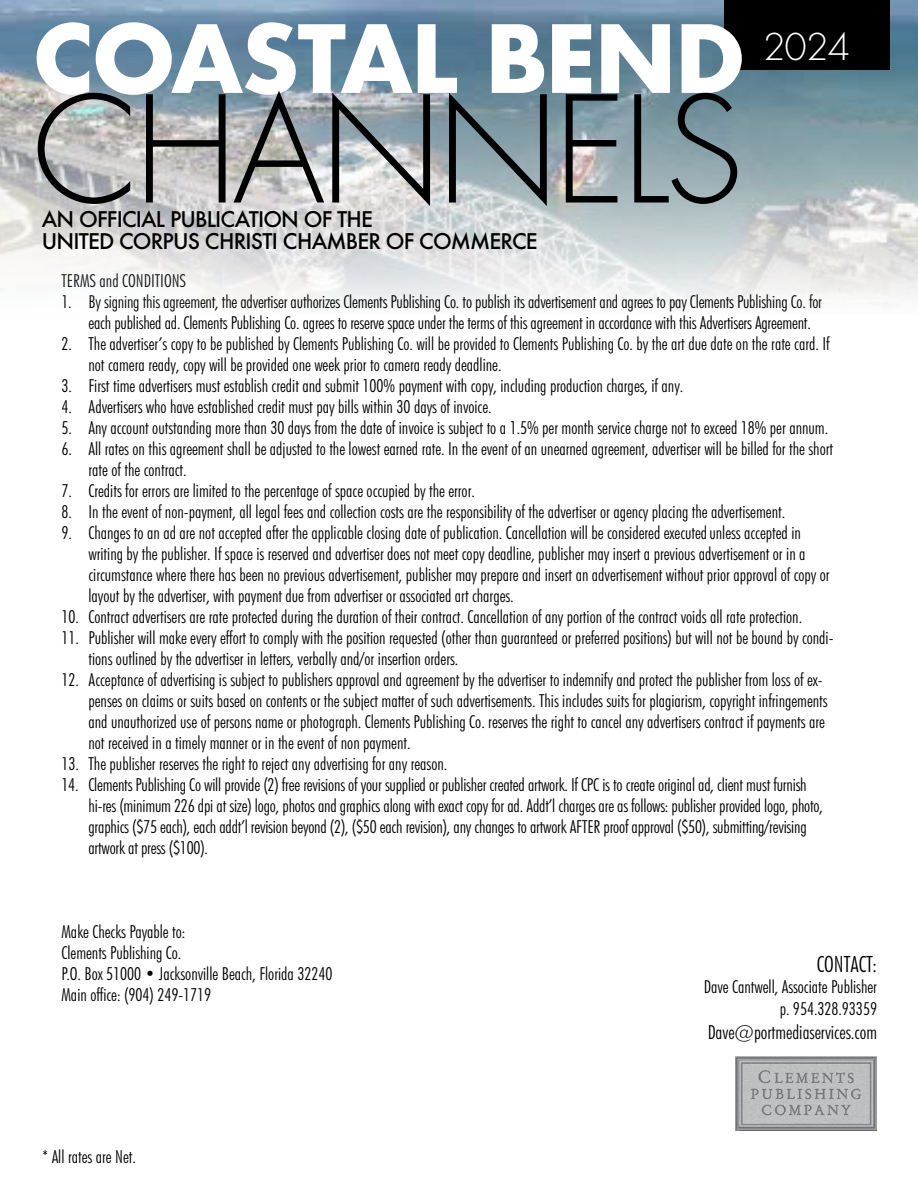
<style>
.page{position:relative;width:918px;height:1188px;background:#fff}
.page>*{position:absolute;margin:0;border:0;box-sizing:border-box;transform-origin:0 0}
.t1{font:300 143.55px "Futura Std";letter-spacing:-.03em;color:#000}
.t2{font:700 91.2px "Futura";letter-spacing:-.03em;color:#fff}
.t3{font:300 36px "Futura Std";color:#fff}
.t4{font:300 condensed 22.5px "Futura BT";color:#000}
.t5{font:500 21px/22.5px "Futura";letter-spacing:-.04em;color:#000}
.t6{font:300 condensed 19.5px "Futura BT";color:#000}
.t7{font:300 condensed 18px/21px "Futura BT";color:#000}
</style>
<div class="page">
<img style="left:735px;top:1056px;width:142px;height:74px">
<img style="left:0;top:0;width:918px;height:304px">
<div style="left:724px;top:0;width:165px;height:70px;background:#000"></div>
<h2 class="t2" style="left:33px;top:-7px;width:715px">COASTAL BEND</h2>
<h1 class="t1" style="left:33px;top:63px;width:712px">CHANNELS</h1>
<p class="t5" style="left:42px;top:208px;width:497px">AN OFFICIAL PUBLICATION OF THE<br>UNITED CORPUS CHRISTI CHAMBER OF COMMERCE</p>
<h3 class="t3" style="left:763px;top:25px;width:89px">2024</h3>
<p class="t7" style="left:61px;top:270px;width:126px">TERMS and CONDITIONS</p>
<p class="t7" style="left:88px;top:291px;width:735px;text-indent:-27px">1. By signing this agreement, the advertiser authorizes Clements Publishing Co. to publish its advertisement and agrees to pay Clements Publishing Co. for each published ad. Clements Publishing Co. agrees to reserve space under the terms of this agreement in accordance with this Advertisers Agreement.</p>
<p class="t7" style="left:88px;top:333px;width:743px;text-indent:-27px">2. The advertiser’s copy to be published by Clements Publishing Co. will be provided to Clements Publishing Co. by the art due date on the rate card. If not camera ready, copy will be provided one week prior to camera ready deadline.</p>
<p class="t7" style="left:61px;top:375px;width:623px">3. First time advertisers must establish credit and submit 100% payment with copy, including production charges, if any.</p>
<p class="t7" style="left:61px;top:396px;width:432px">4. Advertisers who have established credit must pay bills within 30 days of invoice.</p>
<p class="t7" style="left:61px;top:417px;width:768px">5. Any account outstanding more than 30 days from the date of invoice is subject to a 1.5% per month service charge not to exceed 18% per annum.</p>
<p class="t7" style="left:88px;top:438px;width:746px;text-indent:-27px">6. All rates on this agreement shall be adjusted to the lowest earned rate. In the event of an unearned agreement, advertiser will be billed for the short rate of the contract.</p>
<p class="t7" style="left:61px;top:480px;width:415px">7. Credits for errors are limited to the percentage of space occupied by the error.</p>
<p class="t7" style="left:61px;top:501px;width:725px">8. In the event of non-payment, all legal fees and collection costs are the responsibility of the advertiser or agency placing the advertisement.</p>
<p class="t7" style="left:88px;top:522px;width:743px;text-indent:-27px">9. Changes to an ad are not accepted after the applicable closing date of publication. Cancellation will be considered executedunless accepted in writing by the publisher. If space is reserved and advertiser does not meet copy deadline, publisher may insert a previous advertisement or in a circumstance where there has been no previous advertisement, publisher may prepare and insert an advertisement without prior approval of copy or layout by the advertiser, with payment due from advertiser or associated art charges.</p>
<p class="t7" style="left:61px;top:606px;width:742px">10. Contract advertisers are rate protected during the duration of their contract. Cancellation of any portion of the contract voids all rate protection.</p>
<p class="t7" style="left:88px;top:627px;width:747px;text-indent:-27px">11. Publisher will make every effort to comply with the position requested (other than guaranteed or preferred positions) but will not be bound by condi&shy;tions outlined by the advertiser in letters, verbally and/or insertion orders.</p>
<p class="t7" style="left:88px;top:669px;width:741px;text-indent:-27px">12. Acceptance of advertising is subject to publishers approval and agreement by the advertiser to indemnify and protect the publisher from loss of ex&shy;penses on claims or suits based on contents or the subject matter of such advertisements. This includes suits for plagiarism, copyright infringements and unauthorized use of persons name or photograph. Clements Publishing Co. reserves the right to cancel any advertisers contract if payments are not received in a timely manner or in the event of non payment.</p>
<p class="t7" style="left:61px;top:753px;width:387px">13. The publisher reserves the right to reject any advertising for any reason.</p>
<p class="t7" style="left:88px;top:774px;width:736px;text-indent:-27px">14. Clements Publishing Co will provide (2) free revisions of your supplied or publisher created artwork. If CPC is to create original ad, client must furnish hi-res (minimum 226 dpi at size) logo, photos and graphics along with exact copy for ad. Addt’l charges are as follows: publisher provided logo, photo, graphics ($75 each), each addt’l revision beyond (2), ($50 each revision), any changes to artwork AFTER proof approval ($50), submitting/revising artwork at press ($100).</p>
<p class="t7" style="left:61px;top:921px;width:272px">Make Checks Payable to:<br>Clements Publishing Co.<br>P.O. Box 51000 • Jacksonville Beach, Florida 32240<br>Main office: (904) 249-1719</p>
<p class="t7" style="left:42px;top:1146px;width:96px">* All rates are Net.</p>
<p class="t4" style="left:817px;top:950px;width:62px">CONTACT:</p>
<p class="t7" style="left:704px;top:976px;width:175px;line-height:21.6px;text-align:right">Dave Cantwell, Associate Publisher p. 954.328.93359</p>
<p class="t6" style="left:708px;top:1020px;width:171px">Dave@portmediaservices.com</p>
</div>
